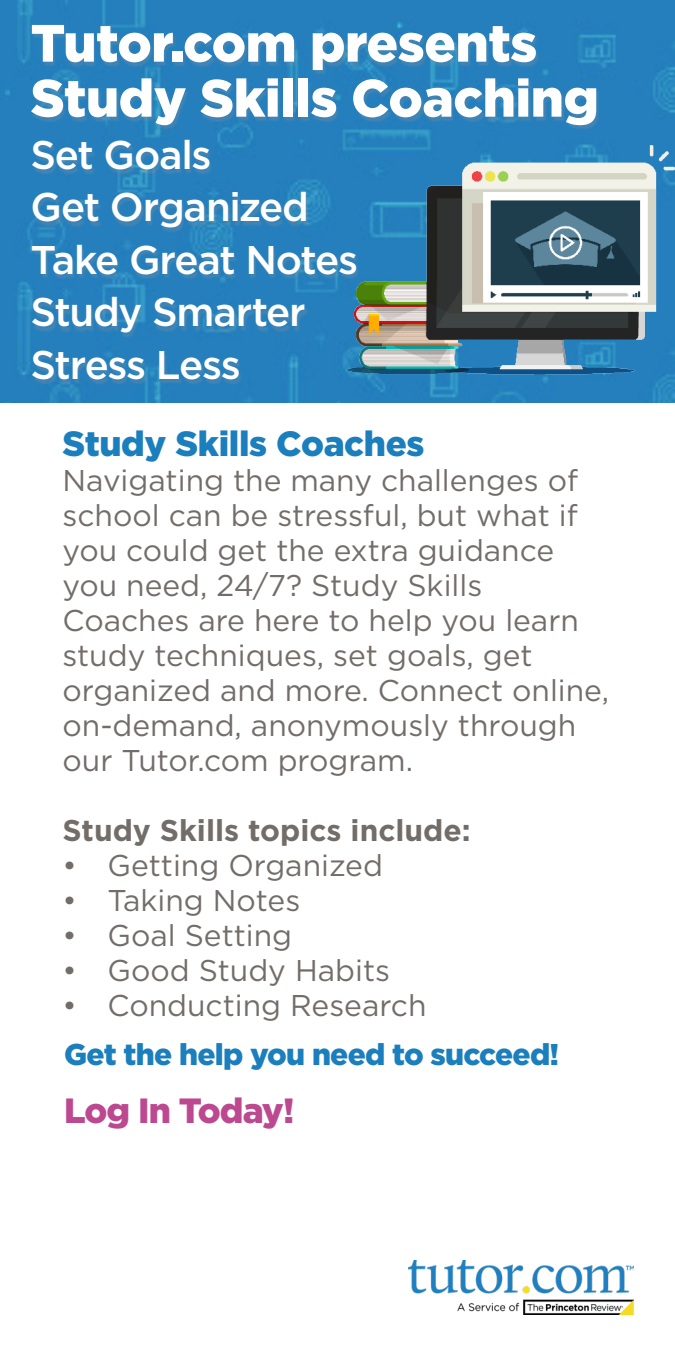
<style>
.page{position:relative;width:675px;height:1350px;background:#fff}
.page>*{position:absolute;margin:0;border:0;box-sizing:border-box;transform-origin:0 0}
.t1{font:900 52.5px "Gotham";letter-spacing:-.01em;color:#fff}
.t2{font:500 40px "Gotham";letter-spacing:-.03em;color:#fff}
.t3{font:900 35px "Gotham";letter-spacing:-.01em;color:#1b7ebd}
.t4{font:900 35px "Gotham";letter-spacing:-.025em;color:#bc4990}
.t5{font:30px/35px "Gotham";color:#736d6a}
.t6{font:900 30px "Gotham";letter-spacing:-.025em;color:#1b7ebd}
.t7{font:700 30px "Gotham";color:#736d6a}
</style>
<div class="page">
<img style="left:0;top:0;width:675px;height:403px">
<img style="left:348px;top:137px;width:327px;height:253px">
<div style="left:32px;top:27px;width:567px;height:103px;background:#939598;opacity:.25"></div>
<div style="left:33px;top:142px;width:326px;height:243px;background:#939598;opacity:.25"></div>
<img style="left:409px;top:1260px;width:225px;height:55px">
<p class="t1" style="left:31px;top:7px;width:508px">Tutor.com presents</p>
<p class="t1" style="left:31px;top:62px;width:570px">Study Skills Coaching</p>
<p class="t2" style="left:31px;top:128px;width:182px">Set Goals</p>
<p class="t2" style="left:31px;top:181px;width:280px">Get Organized</p>
<p class="t2" style="left:31px;top:233px;width:329px">Take Great Notes</p>
<p class="t2" style="left:31px;top:286px;width:277px">Study Smarter</p>
<p class="t2" style="left:31px;top:338px;width:212px">Stress Less</p>
<p class="t3" style="left:63px;top:420px;width:364px">Study Skills Coaches</p>
<p class="t5" style="left:63px;top:462px;width:548px">Navigating the many challenges of school can be stressful, but what if you could get the extra guidance you need, 24/7? Study Skills<br>Coaches are here to help you learn study techniques, set goals, get organized and more. Connect online, on-demand, anonymously through our Tutor.com program.</p>
<p class="t7" style="left:63px;top:811px;width:410px">Study Skills topics include:</p>
<p class="t5" style="left:63px;top:847px;width:322px">• Getting Organized</p>
<p class="t5" style="left:63px;top:882px;width:239px">• Taking Notes</p>
<p class="t5" style="left:63px;top:917px;width:231px">• Goal Setting</p>
<p class="t5" style="left:63px;top:952px;width:329px">• Good Study Habits</p>
<p class="t5" style="left:63px;top:987px;width:365px">• Conducting Research</p>
<p class="t6" style="left:64px;top:1034px;width:497px">Get the help you need to succeed!</p>
<p class="t4" style="left:64px;top:1087px;width:232px">Log In Today!</p>
</div>
